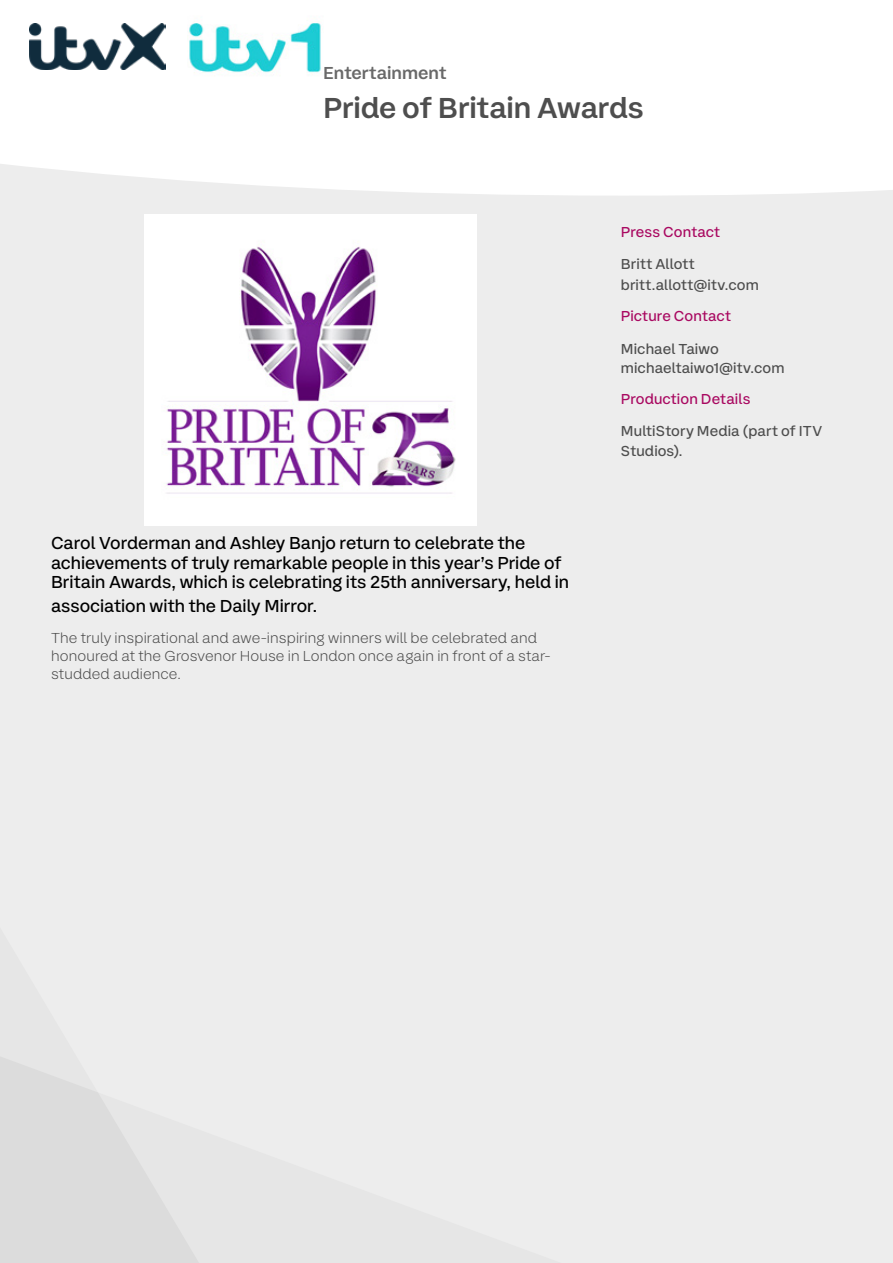
<style>
.page{position:relative;width:893px;height:1263px;background:#ededed}
.page>*{position:absolute;margin:0;border:0;box-sizing:border-box;transform-origin:0 0}
.t1{font:500 30px "ITV Display Sans";letter-spacing:-.005em;color:#4e4e4e}
.t2{font:18px/19.5px "ITV Display Sans";color:#000}
.t3{font:500 18px "ITV Display Sans";color:#696969}
.t4{font:300 15px/18px "ITV Display Sans";letter-spacing:.01em;color:#4e4e4e}
.t5{font:15px/19.5px "ITV Display Sans";letter-spacing:.01em;color:#4e4e4e}
.t6{font:15px "ITV Display Sans";letter-spacing:.005em;color:#a90961}
</style>
<div class="page">
<svg style="left:0;top:1056px;width:199px;height:207px"></svg>
<div style="left:0;top:0;width:893px;height:196px;background:#fff"></div>
<img style="left:144px;top:215px;width:333px;height:311px">
<img style="left:30px;top:24px;width:136px;height:46px">
<img style="left:187px;top:0;width:136px;height:94px">
<p class="t3" style="left:323px;top:61px;width:125px">Entertainment</p>
<h1 class="t1" style="left:323px;top:89px;width:322px">Pride of Britain Awards</h1>
<p class="t2" style="left:51px;top:533px;width:520px">Carol Vorderman and Ashley Banjo return to celebrate the achievements of truly remarkable people in this year’s Pride of<br>Britain Awards, which is celebrating its 25th anniversary, held in</p>
<p class="t2" style="left:51px;top:596px;width:268px">association with the Daily Mirror.</p>
<p class="t4" style="left:51px;top:629px;width:501px">The truly inspirational and awe-inspiring winners will be celebrated and honoured at the Grosvenor House in London once again in front of a star&shy;studded audience.</p>
<p class="t6" style="left:621px;top:222px;width:101px">Press Contact</p>
<p class="t5" style="left:621px;top:253px;width:140px;line-height:21.6px">Britt Allott britt.allott@itv.com</p>
<p class="t6" style="left:621px;top:307px;width:112px">Picture Contact</p>
<p class="t5" style="left:621px;top:339px;width:165px">Michael Taiwo michaeltaiwo1@itv.com</p>
<p class="t6" style="left:621px;top:389px;width:131px">Production Details</p>
<p class="t5" style="left:621px;top:421px;width:203px">MultiStory Media (part of ITV<br>Studios).</p>
</div>
